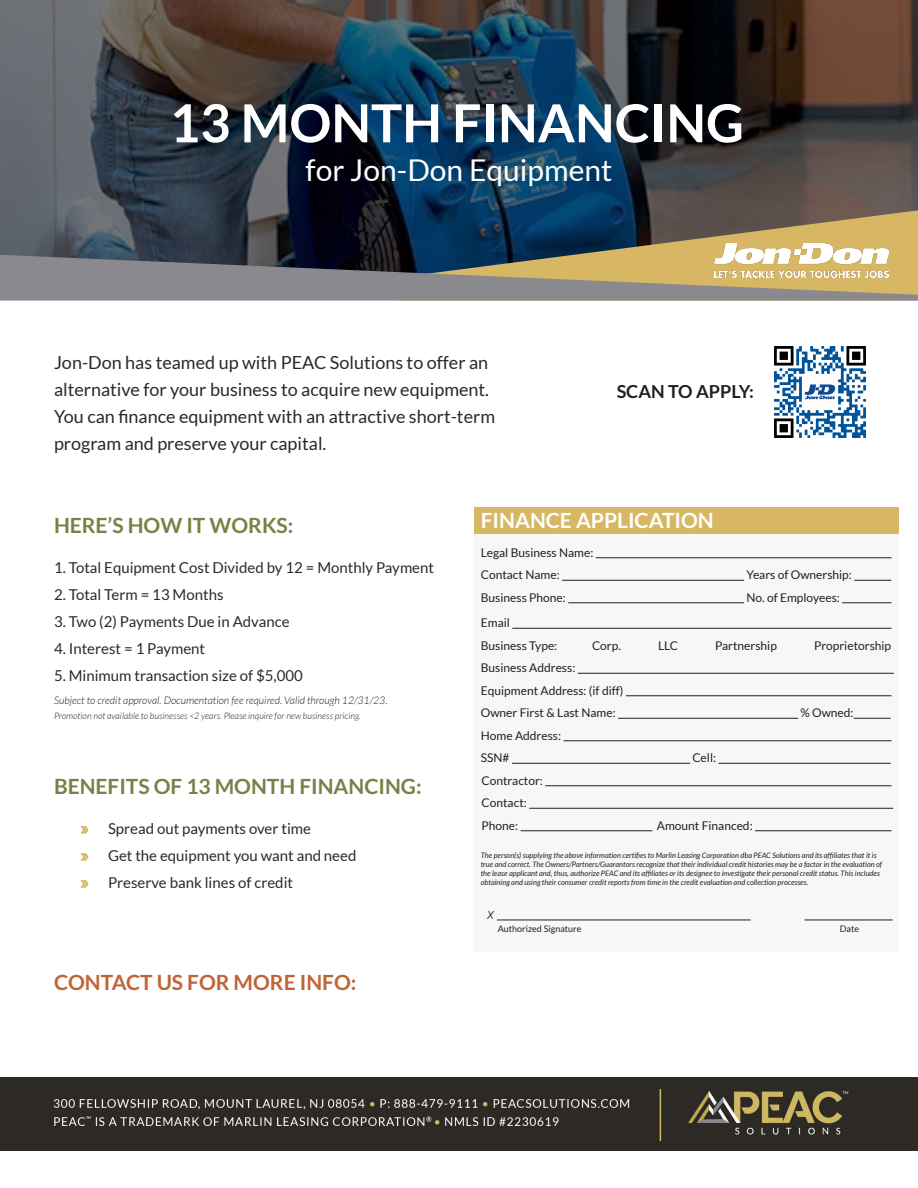
<style>
.page{position:relative;width:918px;height:1188px;background:#fff}
.page>*{position:absolute;margin:0;border:0;box-sizing:border-box;transform-origin:0 0}
.t1{font:700 52.5px "Lato";color:#fff}
.t2{font:30px "Lato";color:#fff}
.Body{font:700 21px "Lato";color:#748347}
.t3{font:700 21px "Lato";color:#c06437}
.Heading-form-white{font:700 21px "Lato";color:#fff}
.t4{font:18px/27px "Lato";color:#2e2926}
.t5{font:700 18px "Lato";color:#231f20}
.body-form{font:italic 300 15.6px "Rubik";color:#231f20;scale:.83 1}
.t6{font:15px "Lato";color:#2e2926}
.body-form-2{font:12px/22.5px "Lato";color:#231f20}
.t7{font:italic 300 10.5px "Lato";color:#231f20}
.t8{font:italic 300 9px "Lato";color:#231f20}
.body-form-3{font:9px "Lato";color:#231f20}
.body-form-4{font:italic 7.5px/9px "Lato";color:#231f20}
.s1{font-family:"Myriad Pro";font-size:18px;color:#d7b764}
</style>
<div class="page">
<svg style="left:0;top:0;width:918px;height:255px;background:#343c44"></svg>
<img style="left:0;top:1077px;width:918px;height:73px">
<div style="left:474px;top:520px;width:425px;height:431px;background:#f7f7f7"></div>
<hr style="left:497px;top:920px;width:254px;height:1px;background:#231f20">
<hr style="left:805px;top:920px;width:88px;height:1px;background:#231f20">
<div style="left:474px;top:507px;width:425px;height:26px;background:#d7b764"></div>
<hr style="left:596px;top:558px;width:295px;height:1px;background:#231f20">
<hr style="left:562px;top:580px;width:182px;height:1px;background:#231f20">
<hr style="left:854px;top:580px;width:37px;height:1px;background:#231f20">
<hr style="left:568px;top:603px;width:176px;height:1px;background:#231f20">
<hr style="left:842px;top:603px;width:49px;height:1px;background:#231f20">
<hr style="left:512px;top:628px;width:379px;height:1px;background:#231f20">
<hr style="left:578px;top:673px;width:316px;height:1px;background:#231f20">
<hr style="left:626px;top:696px;width:265px;height:1px;background:#231f20">
<hr style="left:618px;top:718px;width:180px;height:1px;background:#231f20">
<hr style="left:854px;top:718px;width:37px;height:1px;background:#231f20">
<hr style="left:564px;top:741px;width:327px;height:1px;background:#231f20">
<hr style="left:512px;top:763px;width:178px;height:1px;background:#231f20">
<hr style="left:718px;top:763px;width:173px;height:1px;background:#231f20">
<hr style="left:545px;top:786px;width:346px;height:1px;background:#231f20">
<hr style="left:529px;top:808px;width:364px;height:1px;background:#231f20">
<hr style="left:521px;top:831px;width:131px;height:1px;background:#231f20">
<hr style="left:755px;top:831px;width:136px;height:1px;background:#231f20">
<img style="left:774px;top:346px;width:92px;height:92px">
<svg style="left:396px;top:210px;width:522px;height:45px;background:#4f5954"></svg>
<svg style="left:0;top:255px;width:918px;height:46px;background:#8d8879"></svg>
<img style="left:715px;top:243px;width:174px;height:35px">
<p class="t1" style="left:170px;top:93px;width:576px">13 MONTH FINANCING</p>
<p class="t2" style="left:306px;top:153px;width:308px">for Jon-Don Equipment</p>
<p class="t4" style="left:54px;top:349px;width:443px">Jon-Don has teamed up with PEAC Solutions to offer an alternative for your business to acquire new equipment.<br>You can finance equipment with an attractive short-term program and preserve your capital.</p>
<p class="t5" style="left:617px;top:381px;width:139px">SCAN TO APPLY:</p>
<p class="Body" style="left:54px;top:513px;width:241px">HERE’S HOW IT WORKS:</p>
<p class="t6" style="left:54px;top:560px;width:382px">1. Total Equipment Cost Divided by 12 = Monthly Payment</p>
<p class="t6" style="left:54px;top:587px;width:171px">2. Total Term = 13 Months</p>
<p class="t6" style="left:54px;top:614px;width:237px">3. Two (2) Payments Due in Advance</p>
<p class="t6" style="left:54px;top:641px;width:153px">4. Interest = 1 Payment</p>
<p class="t6" style="left:54px;top:668px;width:250px">5. Minimum transaction size of $5,000</p>
<p class="t7" style="left:54px;top:695px;width:335px">Subject to credit approval. Documentation fee required. Valid through 12/31/23.</p>
<p class="t8" style="left:54px;top:711px;width:308px">Promotion not available to businesses &lt;2 years. Please inquire for new business pricing.</p>
<p class="Body" style="left:54px;top:774px;width:369px">BENEFITS OF 13 MONTH FINANCING:</p>
<p class="t6" style="left:81px;top:821px;width:232px"><span class="s1">»</span> Spread out payments over time</p>
<p class="t6" style="left:81px;top:848px;width:277px"><span class="s1">»</span> Get the equipment you want and need</p>
<p class="t6" style="left:81px;top:875px;width:214px"><span class="s1">»</span> Preserve bank lines of credit</p>
<p class="t3" style="left:54px;top:970px;width:304px">CONTACT US FOR MORE INFO:</p>
<p class="Heading-form-white" style="left:481px;top:508px;width:235px">FINANCE APPLICATION</p>
<p class="body-form-2" style="left:481px;top:541px;width:114px">Legal Business Name:<br>Contact Name:</p>
<p class="body-form-2" style="left:746px;top:564px;width:107px">Years of Ownership:</p>
<p class="body-form-2" style="left:481px;top:586px;width:87px">Business Phone:</p>
<p class="body-form-2" style="left:746px;top:586px;width:95px">No. of Employees:</p>
<p class="body-form-2" style="left:481px;top:612px;width:31px">Email</p>
<p class="body-form-2" style="left:481px;top:634px;width:78px">Business Type:</p>
<p class="body-form-2" style="left:592px;top:634px;width:30px">Corp.</p>
<p class="body-form-2" style="left:658px;top:634px;width:22px">LLC</p>
<p class="body-form-2" style="left:715px;top:634px;width:63px">Partnership</p>
<p class="body-form-2" style="left:814px;top:634px;width:79px">Proprietorship</p>
<p class="body-form-2" style="left:481px;top:657px;width:144px">Business Address:<br>Equipment Address: (if diff)</p>
<p class="body-form-2" style="left:481px;top:702px;width:136px">Owner First &amp; Last Name:</p>
<p class="body-form-2" style="left:800px;top:702px;width:55px">% Owned:</p>
<p class="body-form-2" style="left:481px;top:724px;width:82px">Home Address:<br>SSN#</p>
<p class="body-form-2" style="left:692px;top:747px;width:25px">Cell:</p>
<p class="body-form-2" style="left:482px;top:769px;width:63px">Contractor:</p>
<p class="body-form-2" style="left:482px;top:792px;width:47px">Contact:</p>
<p class="body-form-2" style="left:482px;top:814px;width:38px">Phone:</p>
<p class="body-form-2" style="left:657px;top:814px;width:97px">Amount Financed:</p>
<p class="body-form-4" style="left:481px;top:851px;width:403px">The person(s) supplying the above information certifies to Marlin Leasing Corporation dba PEAC Solutions and its affiliates that it is true and correct. The Owners/Partners/Guarantors recognize that their individual credit histories may be a factor in the evaluation of the lease applicant and, thus, authorize PEAC and its affiliates or its designee to investigate their personal credit status. This includes obtaining and using their consumer credit reports from time in the credit evaluation and collection processes.</p>
<p class="body-form" style="left:487px;top:905px;width:9px">x</p>
<p class="body-form-3" style="left:498px;top:924px;width:86px">Authorized Signature</p>
<p class="body-form-3" style="left:840px;top:924px;width:21px">Date</p>
</div>
